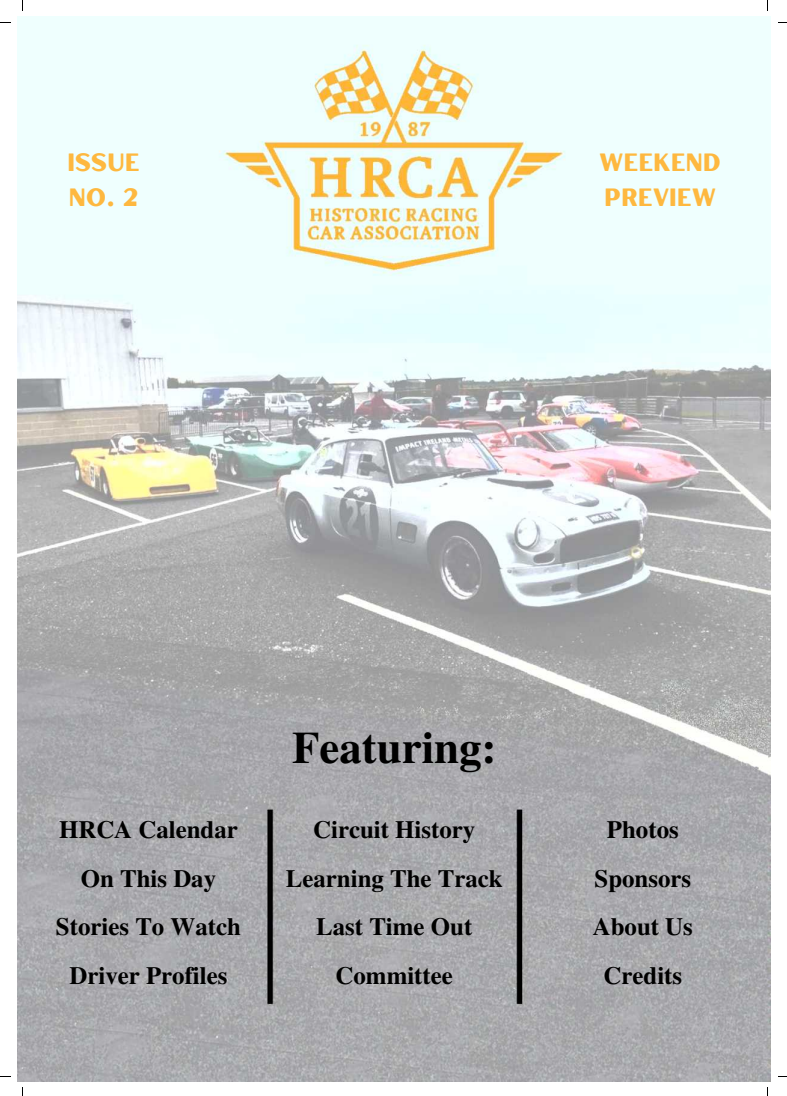
<style>
.page{position:relative;width:787px;height:1096px;background:#fff}
.page>*{position:absolute;margin:0;border:0;box-sizing:border-box;transform-origin:0 0}
.t1{font:700 44.88px "Te X Gyre Termes";color:#000}
.t2{font:25px/34.8px "Hertical Sans Smooth";color:#feb83f}
.t3{font:700 24.88px/48.8px "Te X Gyre Termes";color:#000;text-align:center}
</style>
<div class="page">
<img style="left:18px;top:16px;width:752px;height:1064px">
<p class="t2" style="left:68px;top:144px;width:74px">ISSUE<br>NO. 2</p>
<p class="t2" style="left:599px;top:144px;width:123px">WEEKEND<br>PREVIEW</p>
<h1 class="t1" style="left:292px;top:712px;width:206px">Featuring:</h1>
<p class="t3" style="left:56px;top:803px;width:186px">HRCA Calendar<br>On This Day<br>Stories To Watch<br>Driver Profiles</p>
<p class="t3" style="left:286px;top:803px;width:218px">Circuit History<br>Learning The Track<br>Last Time Out<br>Committee</p>
<p class="t3" style="left:593px;top:803px;width:102px">Photos<br>Sponsors<br>About Us<br>Credits</p>
</div>
